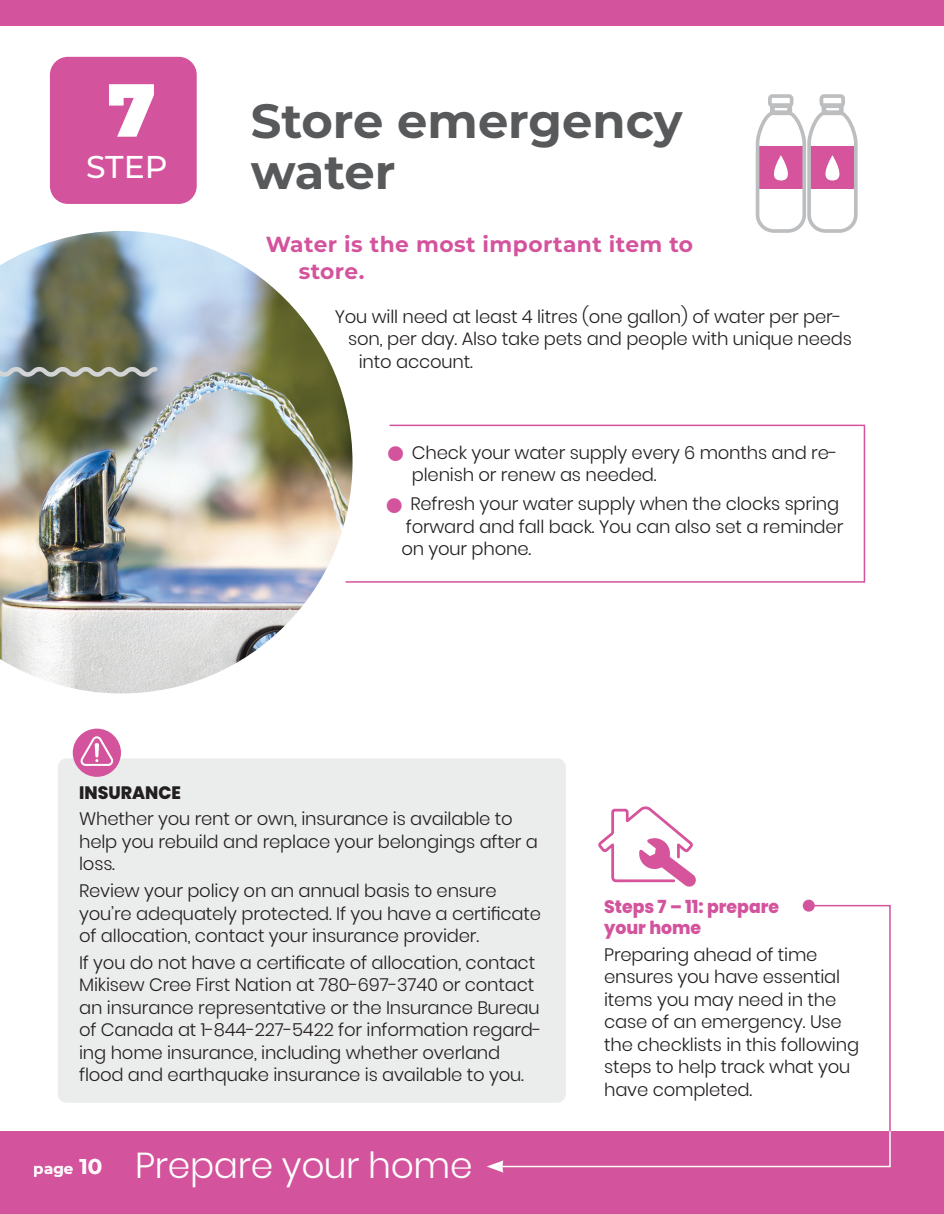
<style>
.page{position:relative;width:944px;height:1214px;background:#fff}
.page>*{position:absolute;margin:0;border:0;box-sizing:border-box;transform-origin:0 0}
.t1{font:900 75px "Montserrat";color:#fff}
.t2{font:700 48px/51px "Montserrat";color:#58595b}
.t3{font:300 36px "Poppins";letter-spacing:-.01em;color:#fff}
.t4{font:500 31.5px "Montserrat";color:#fff}
.highlight{font:700 21.75px/27px "Montserrat";letter-spacing:.02em;color:#d4539d}
.copy_-_base{font:300 18px/22.5px "Poppins";letter-spacing:-.01em;color:#231f20}
.Subtitel{font:800 18px/21px "Poppins";color:#d4539d;scale:.96 1}
.t5{font:800 18px "Poppins";color:#231f20;scale:.96 1}
.t6{font:700 15px "Montserrat";color:#fff}
.s1{font-size:21.45px}
</style>
<div class="page">
<img style="left:0;top:231px;width:350px;height:462px">
<div style="left:50px;top:57px;width:147px;height:147px;background:#d4539d;border-radius:18px"></div>
<div style="left:0;top:1131px;width:944px;height:83px;background:#d4539d"></div>
<div style="left:0;top:0;width:944px;height:26px;background:#d4539d"></div>
<svg style="left:0;top:367px;width:158px;height:10px"></svg>
<div style="left:58px;top:758px;width:508px;height:344px;background:#ebecec;border-radius:9px"></div>
<svg style="left:802px;top:899px;width:12px;height:12px"></svg>
<svg style="left:486px;top:904px;width:405px;height:268px"></svg>
<div style="left:73px;top:728px;width:48px;height:49px;background:#d4539d;border-radius:50%"></div>
<svg style="left:80px;top:735px;width:35px;height:31px"></svg>
<div style="left:770px;top:103px;width:22px;height:12px;border:5px solid #bcbec0"></div>
<div style="left:768px;top:94px;width:25px;height:13px;border:4px solid #bcbec0;border-radius:3px"></div>
<svg style="left:755px;top:109px;width:103px;height:124px"></svg>
<div style="left:821px;top:103px;width:22px;height:12px;border:5px solid #bcbec0"></div>
<div style="left:819px;top:94px;width:26px;height:13px;border:4px solid #bcbec0;border-radius:3px"></div>
<svg style="left:344px;top:424px;width:522px;height:159px"></svg>
<svg style="left:598px;top:806px;width:98px;height:81px"></svg>
<svg style="left:388px;top:446px;width:15px;height:15px"></svg>
<svg style="left:387px;top:498px;width:15px;height:15px"></svg>
<p class="t1" style="left:107px;top:54px;width:50px">7</p>
<h3 class="t4" style="left:86px;top:145px;width:83px">STEP</h3>
<p class="t2" style="left:251px;top:93px;width:433px">Store emergency water</p>
<p class="highlight" style="left:299px;top:230px;width:396px;text-indent:-33px">Water is the most important item to store.</p>
<p class="copy_-_base" style="left:335px;top:305px;width:508px">You will need at least 4 litres (one gallon) of water per per-</p>
<p class="copy_-_base" style="left:348px;top:328px;width:505px">son, per day. Also take pets and people with unique needs</p>
<p class="copy_-_base" style="left:359px;top:350px;width:116px">into account.</p>
<p class="copy_-_base" style="left:412px;top:441px;width:427px">Check your water supply every 6 months and re&shy;plenish or renew as needed.</p>
<p class="copy_-_base" style="left:401px;top:492px;width:443px;text-indent:9px">Refresh your water supply when the clocks spring forward and fall back. You can also set a reminder on your phone.</p>
<p class="t5" style="left:79px;top:782px;width:108px">INSURANCE</p>
<p class="copy_-_base" style="left:79px;top:808px;width:460px">Whether you rent or own, insurance is available to help you rebuild and replace your belongings after a loss.</p>
<p class="copy_-_base" style="left:79px;top:879px;width:463px">Review your policy on an annual basis to ensure you’re adequately protected. If you have a certificate of allocation, contact your insurance provider.</p>
<p class="copy_-_base" style="left:79px;top:951px;width:464px">If you do not have a certificate of allocation, contact Mikisew Cree First Nation at 780-697-3740 or contact an insurance representative or the Insurance Bureau of Canada at 1-844-227-5422 for information regard&shy;ing home insurance, including whether overland flood and earthquake insurance is available to you.</p>
<p class="t6" style="left:34px;top:1157px;width:70px">page <span class="s1">10</span></p>
<h3 class="t3" style="left:135px;top:1144px;width:339px">Prepare your home</h3>
<p class="Subtitel" style="left:604px;top:896px;width:184px">Steps 7 – 11: prepare your home</p>
<p class="copy_-_base" style="left:604px;top:943px;width:256px">Preparing ahead of time ensures you have essential items you may need in the case of an emergency. Use the checklists in this following steps to help track what you have completed.</p>
</div>
